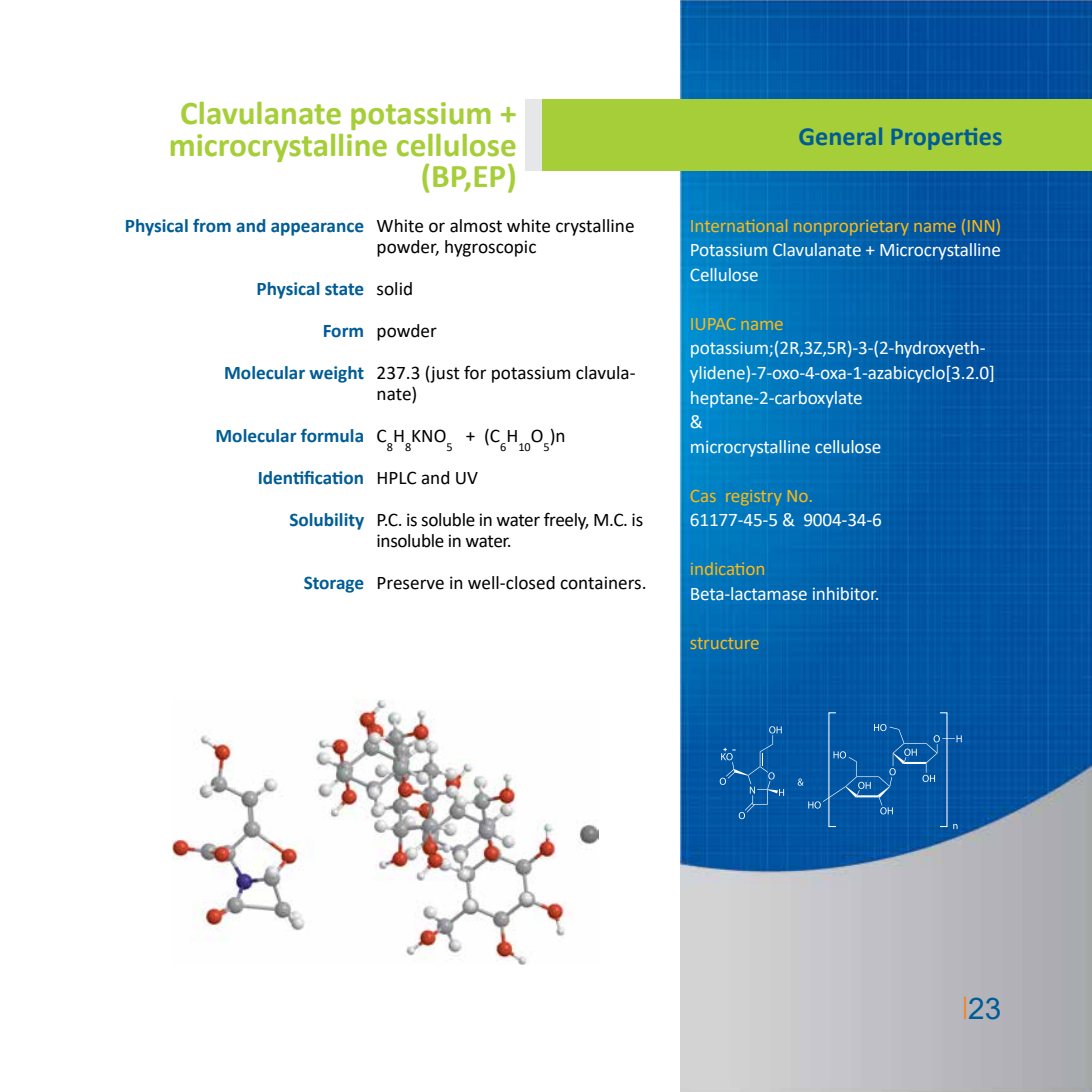
<style>
.page{position:relative;width:1092px;height:1092px;background:#fff}
.page>*{position:absolute;margin:0;border:0;box-sizing:border-box;transform-origin:0 0}
.t1{font:700 33.25px/31.5px "Calibri";color:#a6ce39;text-align:right}
.t2{font:29.75px "Arial";color:#005c95}
.t3{font:700 26.25px "Calibri";color:#005c95}
.t4{font:19.25px/24.5px "Calibri";letter-spacing:-.01em;color:#fff}
.t5{font:19.25px/42px "Calibri";color:#000}
.t6{font:700 19.25px/42px "Calibri";color:#005c95;text-align:right}
.t7{font:19.25px "Calibri";letter-spacing:-.01em;color:#fdb913}
.t8{font:19.25px/42px "Calibri";letter-spacing:-.02em;color:#000}
.t9{font:12.25px "Calibri";color:#000}
.s1{font-size:23.62px;color:#f58220}
</style>
<div class="page">
<img style="left:680px;top:0;width:411px;height:1091px">
<div style="left:525px;top:99px;width:566px;height:71px;background:#e6e7e8"></div>
<div style="left:543px;top:99px;width:548px;height:71px;background:#a6ce39"></div>
<svg style="left:719px;top:726px;width:65px;height:93px;background:#0e5fa8"></svg>
<svg style="left:797px;top:711px;width:164px;height:118px;background:#0c5ba5"></svg>
<img style="left:173px;top:699px;width:426px;height:265px">
<h1 class="t1" style="left:169px;top:97px;width:349px">Clavulanate potassium + microcrystalline cellulose (BP,EP)</h1>
<p class="t6" style="left:125px;top:204px;width:241px">Physical from and appearance</p>
<p class="t6" style="left:224px;top:267px;width:141px">Physical state<br>Form<br>Molecular weight</p>
<p class="t6" style="left:215px;top:414px;width:150px">Molecular formula<br>Identification<br>Solubility</p>
<p class="t6" style="left:304px;top:561px;width:62px">Storage</p>
<p class="t5" style="left:376px;top:214px;width:259px;line-height:21px">White or almost white crystalline powder, hygroscopic</p>
<p class="t5" style="left:376px;top:267px;width:260px">solid<br>powder<br>237.3 (just for potassium clavula-</p>
<p class="t5" style="left:376px;top:372px;width:71px">nate)<br>C H KNO</p>
<p class="t9" style="left:387px;top:438px;width:8px">8</p>
<p class="t9" style="left:405px;top:438px;width:8px">8</p>
<p class="t9" style="left:446px;top:438px;width:8px">5</p>
<p class="t5" style="left:465px;top:414px;width:54px">+ (C H</p>
<p class="t9" style="left:500px;top:438px;width:8px">6</p>
<p class="t9" style="left:518px;top:438px;width:14px">10</p>
<p class="t5" style="left:530px;top:414px;width:36px">O )n</p>
<p class="t9" style="left:543px;top:438px;width:8px">5</p>
<p class="t8" style="left:376px;top:456px;width:268px">HPLC and UV<br>P.C. is soluble in water freely, M.C. is</p>
<p class="t5" style="left:376px;top:519px;width:271px">insoluble in water.<br>Preserve in well-closed containers.</p>
<h3 class="t3" style="left:798px;top:117px;width:206px">General Properties</h3>
<p class="t7" style="left:690px;top:212px;width:313px">International nonproprietary name (INN)</p>
<p class="t4" style="left:690px;top:237px;width:312px">Potassium Clavulanate + Microcrystalline<br>Cellulose</p>
<p class="t7" style="left:690px;top:310px;width:95px">IUPAC name</p>
<p class="t4" style="left:690px;top:335px;width:306px">potassium;(2R,3Z,5R)-3-(2-hydroxyeth&shy;ylidene)-7-oxo-4-oxa-1-azabicyclo[3.2.0] heptane-2-carboxylate<br>&amp;<br>microcrystalline cellulose</p>
<p class="t7" style="left:690px;top:482px;width:125px">Cas registry No.</p>
<p class="t4" style="left:690px;top:507px;width:193px">61177-45-5 &amp; 9004-34-6</p>
<p class="t7" style="left:690px;top:555px;width:77px">indication</p>
<p class="t4" style="left:690px;top:580px;width:191px">Beta-lactamase inhibitor.</p>
<p class="t7" style="left:690px;top:629px;width:71px">structure</p>
<h2 class="t2" style="left:962px;top:987px;width:41px"><span class="s1">|</span>23</h2>
</div>
